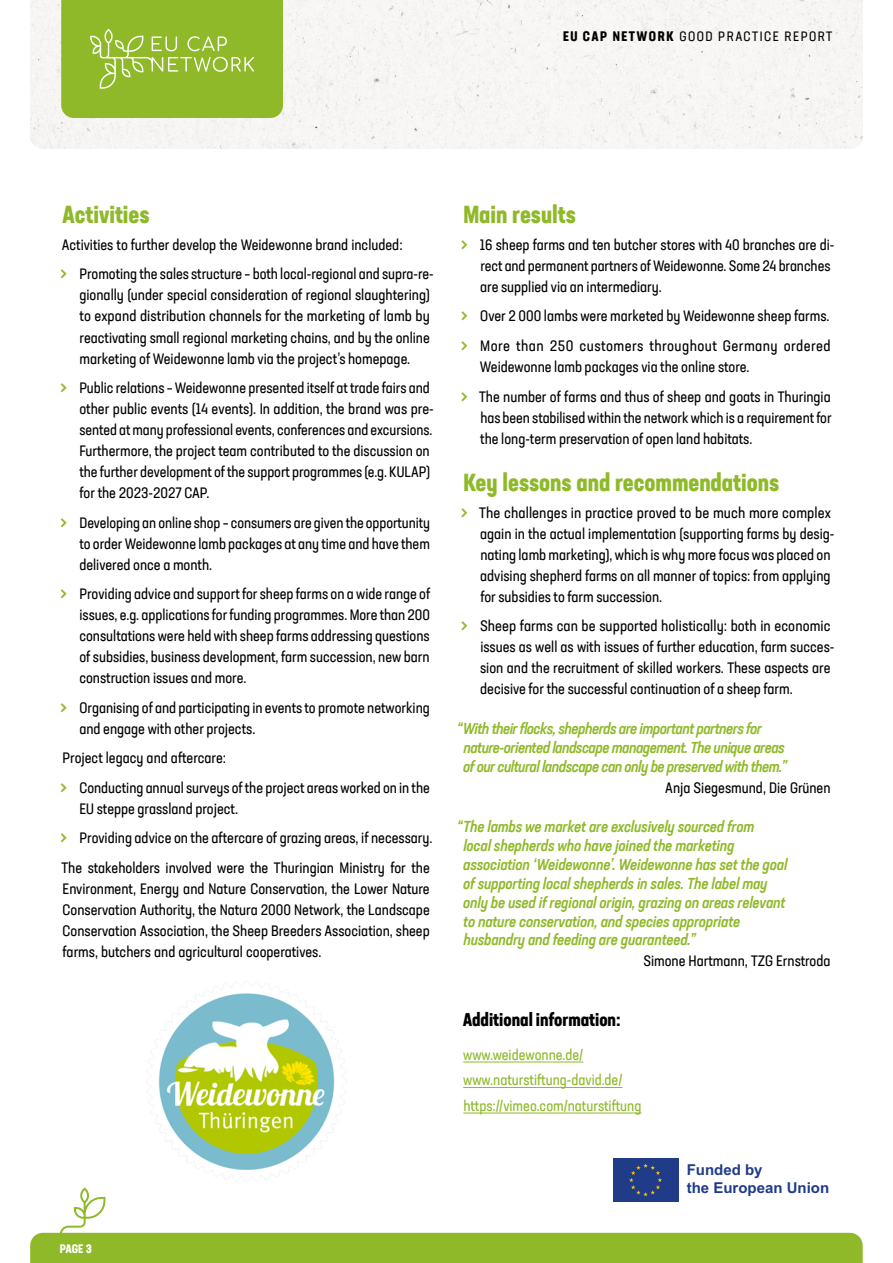
<style>
.page{position:relative;width:893px;height:1263px;background:#fff}
.page>*{position:absolute;margin:0;border:0;box-sizing:border-box;transform-origin:0 0}
.t1{font:700 condensed 24px "Neusa Next Std";color:#8fb929}
.t2{font:700 condensed 18px "Neusa Next Std";color:#000}
.t3{font:15.75px/18.9px "Neusa Next Std Cond Med Ita";letter-spacing:-.01em;color:#8fb929}
.t4{font:15.75px/18.9px "Neusa Next Std Cond Med Ita";letter-spacing:-.03em;color:#8fb929}
.t5{font:condensed 15px/21px "Neusa Next Std";color:#000}
.t6{font:condensed 15px/25.5px "Neusa Next Std";color:#8fb929}
.t7{font:700 15px/18px "Arial";color:#203c89}
.t8{font:condensed 13.5px "Neusa Next Std";letter-spacing:.11em;color:#000}
.t9{font:700 condensed 12px "Neusa Next Std";color:#fff}
.s1{font-weight:700}
.s2{font-size:22.5px;color:#8fb929}
</style>
<div class="page">
<div style="left:30px;top:0;width:833px;height:149px;background:#f7f6f5"></div>
<svg style="left:61px;top:0;width:222px;height:118px"></svg>
<hr style="left:463px;top:1062px;width:120px;height:1px;background:#8fb929">
<hr style="left:463px;top:1087px;width:159px;height:1px;background:#8fb929">
<hr style="left:463px;top:1113px;width:178px;height:1px;background:#8fb929">
<div style="left:612px;top:1157px;width:68px;height:46px;background:#203c89"></div>
<svg style="left:30px;top:1163px;width:833px;height:100px"></svg>
<img style="left:140px;top:984px;width:212px;height:203px">
<p class="t8" style="left:563px;top:27px;width:271px"><span class="s1">EU CAP NETWORK</span> GOOD PRACTICE REPORT</p>
<h1 class="t1" style="left:62px;top:199px;width:89px">Activities</h1>
<p class="t5" style="left:60px;top:230px;width:375px;line-height:29.5px">Activities to further develop the Weidewonne brand included:<br><span class="s2">&gt;</span> Promoting the sales structure – both local-regional and supra-re-</p>
<p class="t5" style="left:79px;top:285px;width:352px;text-align:justify">gionally (under special consideration of regional slaughtering) to expand distribution channels for the marketing of lamb by reactivating small regional marketing chains, and by the online marketing of Weidewonne lamb via the project’s homepage.</p>
<p class="t5" style="left:79px;top:377px;width:356px;text-indent:-20px"><span class="s2">&gt;</span> Public relations – Weidewonne presented itself at trade fairs and other public events (14 events). In addition, the brand was pre&shy;sented at many professional events, conferences and excursions.<br>Furthermore, the project team contributed to the discussion on the further development of the support programmes (e.g. KULAP) for the 2023-2027 CAP.</p>
<p class="t5" style="left:79px;top:512px;width:352px;text-align:justify;text-indent:-20px"><span class="s2">&gt;</span> Developing an online shop – consumers are given the opportunity to order Weidewonne lamb packages at any time and have them delivered once a month.</p>
<p class="t5" style="left:79px;top:583px;width:352px;text-align:justify;text-indent:-20px"><span class="s2">&gt;</span> Providing advice and support for sheep farms on a wide range of issues, e.g. applications for funding programmes. More than 200 consultations were held with sheep farms addressing questions of subsidies, business development, farm succession, new barn construction issues and more.</p>
<p class="t5" style="left:79px;top:697px;width:352px;text-indent:-20px"><span class="s2">&gt;</span> Organising of and participating in events to promote networking and engage with other projects.</p>
<p class="t5" style="left:60px;top:743px;width:372px;line-height:29.5px">Project legacy and aftercare:<br><span class="s2">&gt;</span> Conducting annual surveys of the project areas worked on in the</p>
<p class="t5" style="left:60px;top:793px;width:374px;line-height:29.5px;text-indent:20px">EU steppe grassland project.<br><span class="s2">&gt;</span> Providing advice on the aftercare of grazing areas, if necessary.<br>The stakeholders involved were the Thuringian Ministry for the</p>
<p class="t5" style="left:63px;top:878px;width:369px;text-align:justify">Environment, Energy and Nature Conservation, the Lower Nature Conservation Authority, the Natura 2000 Network, the Landscape Conservation Association, the Sheep Breeders Association, sheep farms, butchers and agricultural cooperatives.</p>
<p class="t9" style="left:60px;top:1241px;width:34px">PAGE 3</p>
<h1 class="t1" style="left:463px;top:199px;width:114px">Main results</h1>
<p class="t5" style="left:480px;top:234px;width:356px;text-indent:-20px"><span class="s2">&gt;</span> 16 sheep farms and ten butcher stores with 40 branches are di&shy;rect and permanent partners of Weidewonne. Some 24 branches are supplied via an intermediary.</p>
<p class="t5" style="left:460px;top:301px;width:372px;line-height:29.5px"><span class="s2">&gt;</span> Over 2 000 lambs were marketed by Weidewonne sheep farms. <span class="s2">&gt;</span> More than 250 customers throughout Germany ordered</p>
<p class="t5" style="left:460px;top:352px;width:372px;line-height:29.5px;text-indent:19px">Weidewonne lamb packages via the online store.<br><span class="s2">&gt;</span> The number of farms and thus of sheep and goats in Thuringia</p>
<p class="t5" style="left:480px;top:407px;width:353px">has been stabilised within the network which is a requirement for the long-term preservation of open land habitats.</p>
<h1 class="t1" style="left:463px;top:467px;width:317px">Key lessons and recommendations</h1>
<p class="t5" style="left:480px;top:502px;width:356px;text-indent:-20px"><span class="s2">&gt;</span> The challenges in practice proved to be much more complex again in the actual implementation (supporting farms by desig&shy;nating lamb marketing), which is why more focus was placed on advising shepherd farms on all manner of topics: from applying for subsidies to farm succession.</p>
<p class="t5" style="left:480px;top:615px;width:356px;text-indent:-20px"><span class="s2">&gt;</span> Sheep farms can be supported holistically: both in economic issues as well as with issues of further education, farm succes&shy;sion and the recruitment of skilled workers. These aspects are decisive for the successful continuation of a sheep farm.</p>
<p class="t4" style="left:463px;top:719px;width:326px;text-indent:-6px">“With their flocks, shepherds are important partners for nature-oriented landscape management. The unique areas of our cultural landscape can only be preserved with them.”</p>
<p class="t5" style="left:665px;top:777px;width:167px">Anja Siegesmund, Die Grünen</p>
<p class="t3" style="left:463px;top:817px;width:326px;text-indent:-6px">“The lambs we market are exclusively sourced from<br>local shepherds who have joined the marketing association ‘Weidewonne’. Weidewonne has set the goal of supporting local shepherds in sales. The label may only be used if regional origin, grazing on areas relevant to nature conservation, and species appropriate husbandry and feeding are guaranteed.”</p>
<p class="t5" style="left:643px;top:950px;width:189px">Simone Hartmann, TZG Ernstroda</p>
<p class="t2" style="left:463px;top:1008px;width:159px">Additional information:</p>
<p class="t6" style="left:463px;top:1041px;width:180px">www.weidewonne.de/ www.naturstiftung-david.de/ https://vimeo.com/naturstiftung</p>
<p class="t7" style="left:687px;top:1161px;width:144px">Funded by<br>the European Union</p>
</div>
